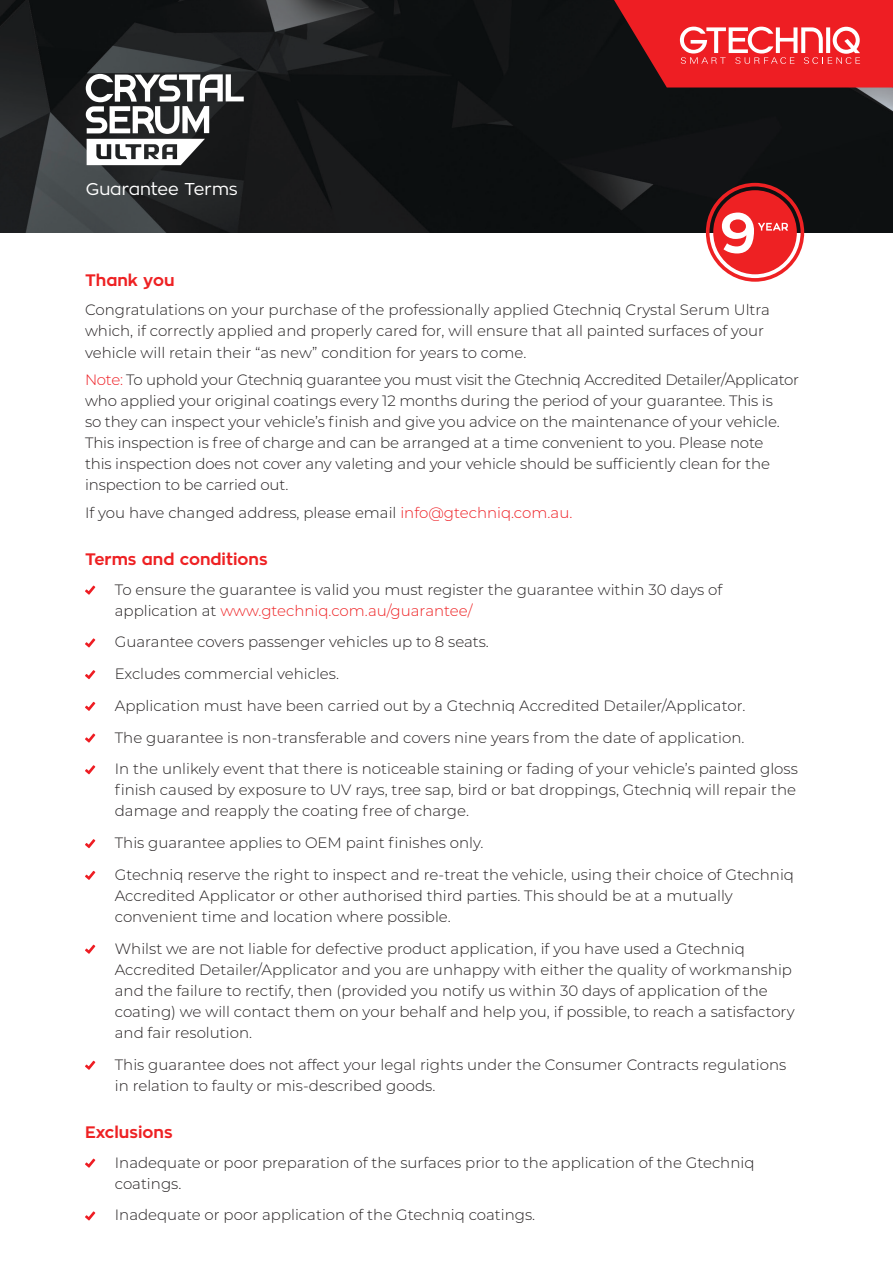
<style>
.page{position:relative;width:893px;height:1263px;background:#fff}
.page>*{position:absolute;margin:0;border:0;box-sizing:border-box;transform-origin:0 0}
.t1{font:16.95px "Zona Pro";color:#fff}
.t2{font:700 16.5px "Zona Pro";color:#ee2123}
.t3{font:300 15px/21px "Montserrat";color:#231f20}
.s1{color:#ee1d23}
.s2{color:#ee2123}
</style>
<div class="page">
<img style="left:0;top:0;width:893px;height:232px">
<svg style="left:614px;top:0;width:279px;height:88px"></svg>
<svg style="left:86px;top:74px;width:158px;height:91px"></svg>
<svg style="left:706px;top:183px;width:98px;height:99px"></svg>
<svg style="left:85px;top:585px;width:10px;height:10px"></svg>
<svg style="left:85px;top:638px;width:10px;height:9px"></svg>
<svg style="left:85px;top:670px;width:10px;height:9px"></svg>
<svg style="left:85px;top:702px;width:10px;height:9px"></svg>
<svg style="left:85px;top:733px;width:10px;height:9px"></svg>
<svg style="left:85px;top:765px;width:10px;height:9px"></svg>
<svg style="left:85px;top:839px;width:10px;height:9px"></svg>
<svg style="left:85px;top:871px;width:10px;height:9px"></svg>
<svg style="left:85px;top:945px;width:10px;height:9px"></svg>
<svg style="left:85px;top:1061px;width:10px;height:9px"></svg>
<svg style="left:85px;top:1158px;width:10px;height:10px"></svg>
<svg style="left:85px;top:1211px;width:10px;height:9px"></svg>
<p class="t1" style="left:86px;top:178px;width:154px">Guarantee Terms</p>
<p class="t2" style="left:85px;top:269px;width:91px">Thank you</p>
<p class="t3" style="left:85px;top:299px;width:686px">Congratulations on your purchase of the professionally applied Gtechniq Crystal Serum Ultra which, if correctly applied and properly cared for, will ensure that all painted surfaces of your vehicle will retain their “as new” condition for years to come.</p>
<p class="t3" style="left:85px;top:369px;width:715px"><span class="s1">Note:</span> To uphold your Gtechniq guarantee you must visit the Gtechniq Accredited Detailer/Applicator who applied your original coatings every 12 months during the period of your guarantee. This is<br>so they can inspect your vehicle’s finish and give you advice on the maintenance of your vehicle.<br>This inspection is free of charge and can be arranged at a time convenient to you. Please note<br>this inspection does not cover any valeting and your vehicle should be sufficiently clean for the inspection to be carried out.</p>
<p class="t3" style="left:85px;top:501px;width:489px">If you have changed address, please email <span class="s1">info@gtechniq.com.au.</span></p>
<p class="t2" style="left:85px;top:548px;width:184px">Terms and conditions</p>
<p class="t3" style="left:115px;top:578px;width:609px">To ensure the guarantee is valid you must register the guarantee within 30 days of application at <span class="s2">www.gtechniq.com.au/guarantee/</span></p>
<p class="t3" style="left:115px;top:626px;width:685px;line-height:31.7px">Guarantee covers passenger vehicles up to 8 seats.<br>Excludes commercial vehicles.<br>Application must have been carried out by a Gtechniq Accredited Detailer/Applicator.<br>The guarantee is non-transferable and covers nine years from the date of application.<br>In the unlikely event that there is noticeable staining or fading of your vehicle’s painted gloss</p>
<p class="t3" style="left:115px;top:779px;width:683px">finish caused by exposure to UV rays, tree sap, bird or bat droppings, Gtechniq will repair the damage and reapply the coating free of charge.</p>
<p class="t3" style="left:115px;top:826px;width:681px;line-height:31.7px">This guarantee applies to OEM paint finishes only.<br>Gtechniq reserve the right to inspect and re-treat the vehicle, using their choice of Gtechniq</p>
<p class="t3" style="left:115px;top:885px;width:620px">Accredited Applicator or other authorised third parties. This should be at a mutually convenient time and location where possible.</p>
<p class="t3" style="left:115px;top:937px;width:681px">Whilst we are not liable for defective product application, if you have used a Gtechniq Accredited Detailer/Applicator and you are unhappy with either the quality of workmanship and the failure to rectify, then (provided you notify us within 30 days of application of the coating) we will contact them on your behalf and help you, if possible, to reach a satisfactory and fair resolution.</p>
<p class="t3" style="left:115px;top:1053px;width:673px">This guarantee does not affect your legal rights under the Consumer Contracts regulations in relation to faulty or mis-described goods.</p>
<p class="t2" style="left:85px;top:1121px;width:89px">Exclusions</p>
<p class="t3" style="left:115px;top:1151px;width:641px">Inadequate or poor preparation of the surfaces prior to the application of the Gtechniq coatings.</p>
<p class="t3" style="left:115px;top:1204px;width:422px">Inadequate or poor application of the Gtechniq coatings.</p>
</div>
